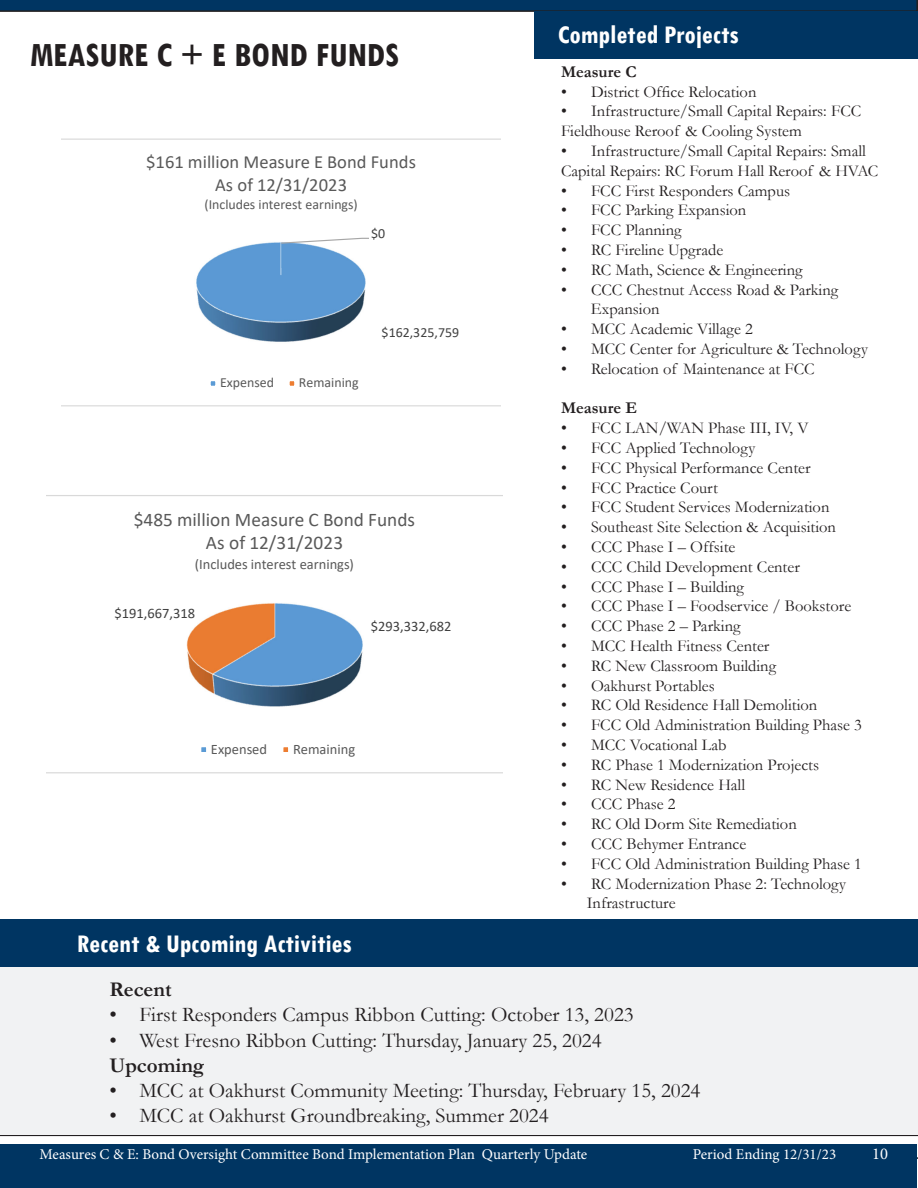
<style>
.page{position:relative;width:918px;height:1188px;background:#fff}
.page>*{position:absolute;margin:0;border:0;box-sizing:border-box;transform-origin:0 0}
.t1{font:700 condensed 36px "Tw Cen";color:#231f20}
.t2{font:700 condensed 27px "Tw Cen";color:#fff}
.t3{font:21px "Garamond";color:#231f20}
.t4{font:700 21px "Garamond";color:#231f20}
.t5{font:19.35px/23.5px "Calibri";color:#595959;text-align:center}
.t6{font:18.6px/22.6px "Calibri";letter-spacing:.005em;color:#595959;text-align:center}
.t7{font:16.5px/19.8px "Garamond";color:#231f20}
.t8{font:700 16.5px "Garamond";color:#231f20}
.t9{font:16.5px "Minion Pro";color:#fff}
.t10{font:15px "Minion Pro";color:#fff}
.t11{font:14.4px "Calibri";letter-spacing:-.005em;color:#595959}
.t12{font:14.4px "Calibri";letter-spacing:.005em;color:#404040}
.t13{font:13.95px "Calibri";letter-spacing:-.005em;color:#595959}
.t14{font:13.95px "Calibri";color:#404040}
</style>
<div class="page">
<svg style="left:0;top:1135px;width:918px;height:24px"></svg>
<div style="left:0;top:1144px;width:917px;height:43px;background:#003562"></div>
<svg style="left:0;top:0;width:918px;height:12px;background:#04335c"></svg>
<svg style="left:61px;top:139px;width:440px;height:267px"></svg>
<svg style="left:47px;top:495px;width:455px;height:278px"></svg>
<div style="left:534px;top:11px;width:384px;height:48px;background:#003562"></div>
<div style="left:0;top:966px;width:917px;height:168px;background:#f1f2f3"></div>
<div style="left:0;top:920px;width:918px;height:48px;background:#003562"></div>
<h2 class="t1" style="left:30px;top:32px;width:371px">MEASURE C + E BOND FUNDS</h2>
<p class="t6" style="left:146px;top:150px;width:271px">$161 million Measure E Bond Funds<br>As of 12/31/2023</p>
<p class="t13" style="left:205px;top:195px;width:155px">(Includes interest earnings)</p>
<p class="t14" style="left:371px;top:224px;width:16px">$0</p>
<p class="t13" style="left:220px;top:373px;width:56px">Expensed</p>
<p class="t13" style="left:299px;top:373px;width:61px">Remaining</p>
<p class="t14" style="left:382px;top:323px;width:79px">$162,325,759</p>
<p class="t5" style="left:134px;top:507px;width:283px">$485 million Measure C Bond Funds<br>As of 12/31/2023</p>
<p class="t11" style="left:195px;top:554px;width:161px">(Includes interest earnings)</p>
<p class="t12" style="left:114px;top:603px;width:82px">$191,667,318</p>
<p class="t12" style="left:371px;top:616px;width:82px">$293,332,682</p>
<p class="t11" style="left:211px;top:739px;width:58px">Expensed</p>
<p class="t11" style="left:293px;top:739px;width:64px">Remaining</p>
<p class="t2" style="left:558px;top:19px;width:182px">Completed Projects</p>
<p class="t8" style="left:561px;top:60px;width:77px">Measure C</p>
<p class="t7" style="left:561px;top:81px;width:197px">• District Office Relocation</p>
<p class="t7" style="left:561px;top:101px;width:302px">• Infrastructure/Small Capital Repairs: FCC<br>Fieldhouse Reroof &amp; Cooling System</p>
<p class="t7" style="left:561px;top:140px;width:319px">• Infrastructure/Small Capital Repairs: Small<br>Capital Repairs: RC Forum Hall Reroof &amp; HVAC</p>
<p class="t7" style="left:561px;top:180px;width:231px">• FCC First Responders Campus</p>
<p class="t7" style="left:561px;top:200px;width:187px">• FCC Parking Expansion</p>
<p class="t7" style="left:561px;top:220px;width:122px">• FCC Planning</p>
<p class="t7" style="left:561px;top:239px;width:164px">• RC Fireline Upgrade</p>
<p class="t7" style="left:561px;top:259px;width:243px">• RC Math, Science &amp; Engineering</p>
<p class="t7" style="left:591px;top:279px;width:249px;text-indent:-30px">• CCC Chestnut Access Road &amp; Parking<br>Expansion</p>
<p class="t7" style="left:561px;top:319px;width:193px">• MCC Academic Village 2</p>
<p class="t7" style="left:561px;top:338px;width:308px">• MCC Center for Agriculture &amp; Technology</p>
<p class="t7" style="left:561px;top:358px;width:255px">• Relocation of Maintenance at FCC</p>
<p class="t8" style="left:561px;top:397px;width:78px">Measure E</p>
<p class="t7" style="left:561px;top:418px;width:249px">• FCC LAN/WAN Phase III, IV, V</p>
<p class="t7" style="left:561px;top:437px;width:196px">• FCC Applied Technology</p>
<p class="t7" style="left:561px;top:457px;width:251px">• FCC Physical Performance Center</p>
<p class="t7" style="left:561px;top:477px;width:158px">• FCC Practice Court</p>
<p class="t7" style="left:561px;top:497px;width:270px">• FCC Student Services Modernization</p>
<p class="t7" style="left:561px;top:517px;width:276px">• Southeast Site Selection &amp; Acquisition</p>
<p class="t7" style="left:561px;top:536px;width:176px">• CCC Phase I – Offsite</p>
<p class="t7" style="left:561px;top:556px;width:240px">• CCC Child Development Center</p>
<p class="t7" style="left:561px;top:576px;width:184px">• CCC Phase I – Building</p>
<p class="t7" style="left:561px;top:596px;width:292px">• CCC Phase I – Foodservice / Bookstore</p>
<p class="t7" style="left:561px;top:616px;width:181px">• CCC Phase 2 – Parking</p>
<p class="t7" style="left:561px;top:635px;width:210px">• MCC Health Fitness Center</p>
<p class="t7" style="left:561px;top:655px;width:217px">• RC New Classroom Building</p>
<p class="t7" style="left:561px;top:675px;width:155px">• Oakhurst Portables</p>
<p class="t7" style="left:561px;top:695px;width:258px">• RC Old Residence Hall Demolition</p>
<p class="t7" style="left:561px;top:715px;width:303px">• FCC Old Administration Building Phase 3</p>
<p class="t7" style="left:561px;top:734px;width:167px">• MCC Vocational Lab</p>
<p class="t7" style="left:561px;top:754px;width:260px">• RC Phase 1 Modernization Projects</p>
<p class="t7" style="left:561px;top:774px;width:186px">• RC New Residence Hall</p>
<p class="t7" style="left:561px;top:794px;width:116px">• CCC Phase 2</p>
<p class="t7" style="left:561px;top:814px;width:237px">• RC Old Dorm Site Remediation</p>
<p class="t7" style="left:561px;top:833px;width:187px">• CCC Behymer Entrance</p>
<p class="t7" style="left:561px;top:853px;width:303px">• FCC Old Administration Building Phase 1</p>
<p class="t7" style="left:587px;top:873px;width:261px;text-indent:-26px">• RC Modernization Phase 2: Technology<br>Infrastructure</p>
<p class="t2" style="left:77px;top:928px;width:277px">Recent &amp; Upcoming Activities</p>
<p class="t4" style="left:109px;top:975px;width:64px">Recent</p>
<p class="t3" style="left:109px;top:1001px;width:526px">• First Responders Campus Ribbon Cutting: October 13, 2023</p>
<p class="t3" style="left:109px;top:1026px;width:494px">• West Fresno Ribbon Cutting: Thursday, January 25, 2024</p>
<p class="t4" style="left:109px;top:1051px;width:96px">Upcoming</p>
<p class="t3" style="left:109px;top:1076px;width:593px">• MCC at Oakhurst Community Meeting: Thursday, February 15, 2024</p>
<p class="t3" style="left:109px;top:1102px;width:441px">• MCC at Oakhurst Groundbreaking, Summer 2024</p>
<p class="t10" style="left:40px;top:1144px;width:549px">Measures C &amp; E: Bond Oversight Committee Bond Implementation Plan Quarterly Update</p>
<p class="t10" style="left:693px;top:1144px;width:145px">Period Ending 12/31/23</p>
<p class="t9" style="left:872px;top:1142px;width:17px">10</p>
</div>
